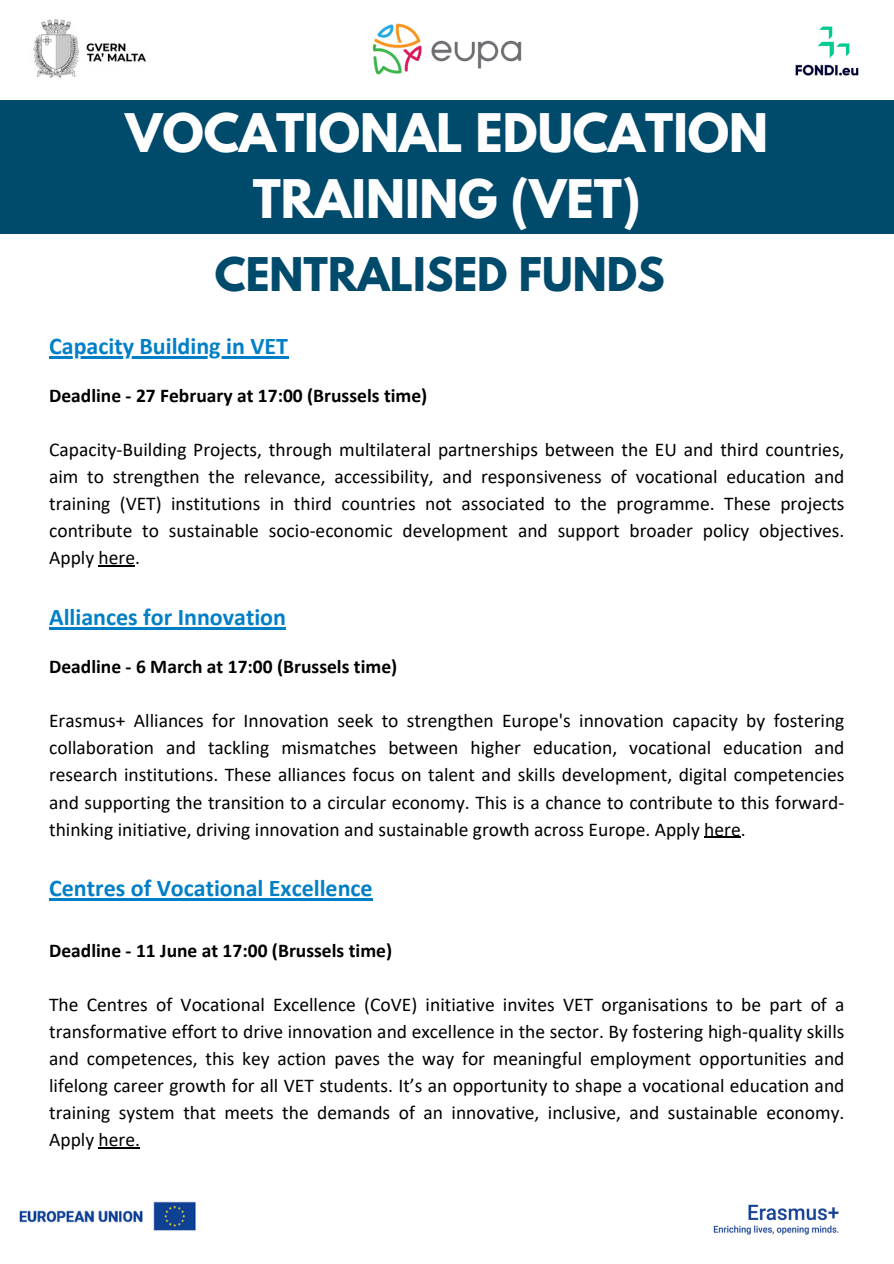
<style>
.page{position:relative;width:894px;height:1264px;background:#fff}
.page>*{position:absolute;margin:0;border:0;box-sizing:border-box;transform-origin:0 0}
.t1{font:700 47.1px/65.2px "League Spartan";color:#fefefe;text-align:center}
.t2{font:700 41.1px "League Spartan";color:#004a6c}
.t3{font:700 24px "Calibri";color:#007fc7}
.t4{font:19.5px/27px "Calibri";color:#000;text-align:justify}
.t5{font:700 19.5px "Calibri";color:#000}
</style>
<div class="page">
<img style="left:713px;top:1204px;width:126px;height:31px">
<hr style="left:49px;top:356px;width:239px;height:2px;background:#007fc7">
<hr style="left:99px;top:565px;width:36px;height:1px;background:#000">
<hr style="left:49px;top:627px;width:237px;height:2px;background:#007fc7">
<hr style="left:704px;top:836px;width:36px;height:1px;background:#000">
<hr style="left:49px;top:898px;width:323px;height:2px;background:#007fc7">
<hr style="left:99px;top:1147px;width:36px;height:1px;background:#000">
<img style="left:19px;top:1201px;width:177px;height:30px">
<div style="left:0;top:100px;width:893px;height:133px;background:#004a6c"></div>
<img style="left:795px;top:26px;width:64px;height:50px">
<img style="left:33px;top:19px;width:113px;height:59px">
<img style="left:372px;top:24px;width:149px;height:50px">
<h4 class="t1" style="left:125px;top:107px;width:644px">VOCATIONAL EDUCATION<br>TRAINING (VET)</h4>
<p class="t2" style="left:215px;top:254px;width:451px">CENTRALISED FUNDS</p>
<p class="t3" style="left:49px;top:336px;width:240px">Capacity Building in VET</p>
<p class="t5" style="left:49px;top:387px;width:379px">Deadline - 27 February at 17:00 (Brussels time)</p>
<p class="t4" style="left:49px;top:438px;width:796px">Capacity-Building Projects, through multilateral partnerships between the EU and third countries, aim to strengthen the relevance, accessibility, and responsiveness of vocational education and training (VET) institutions in third countries not associated to the programme. These projects contribute to sustainable socio-economic development and support broader policy objectives.<br>Apply here.</p>
<h1 class="t3" style="left:49px;top:607px;width:238px">Alliances for Innovation</h1>
<h2 class="t5" style="left:49px;top:658px;width:349px">Deadline - 6 March at 17:00 (Brussels time)</h2>
<h3 class="t4" style="left:49px;top:709px;width:796px">Erasmus+ Alliances for Innovation seek to strengthen Europe's innovation capacity by fostering collaboration and tackling mismatches between higher education, vocational education and research institutions. These alliances focus on talent and skills development, digital competencies and supporting the transition to a circular economy. This is a chance to contribute to this forward&shy;thinking initiative, driving innovation and sustainable growth across Europe. Apply here.</h3>
<h4 class="t3" style="left:49px;top:878px;width:325px">Centres of Vocational Excellence</h4>
<p class="t5" style="left:49px;top:942px;width:344px">Deadline - 11 June at 17:00 (Brussels time)</p>
<h3 class="t4" style="left:49px;top:992px;width:796px">The Centres of Vocational Excellence (CoVE) initiative invites VET organisations to be part of a transformative effort to drive innovation and excellence in the sector. By fostering high-quality skills and competences, this key action paves the way for meaningful employment opportunities and lifelong career growth for all VET students. It’s an opportunity to shape a vocational education and training system that meets the demands of an innovative, inclusive, and sustainable economy.<br>Apply here.</h3>
</div>
